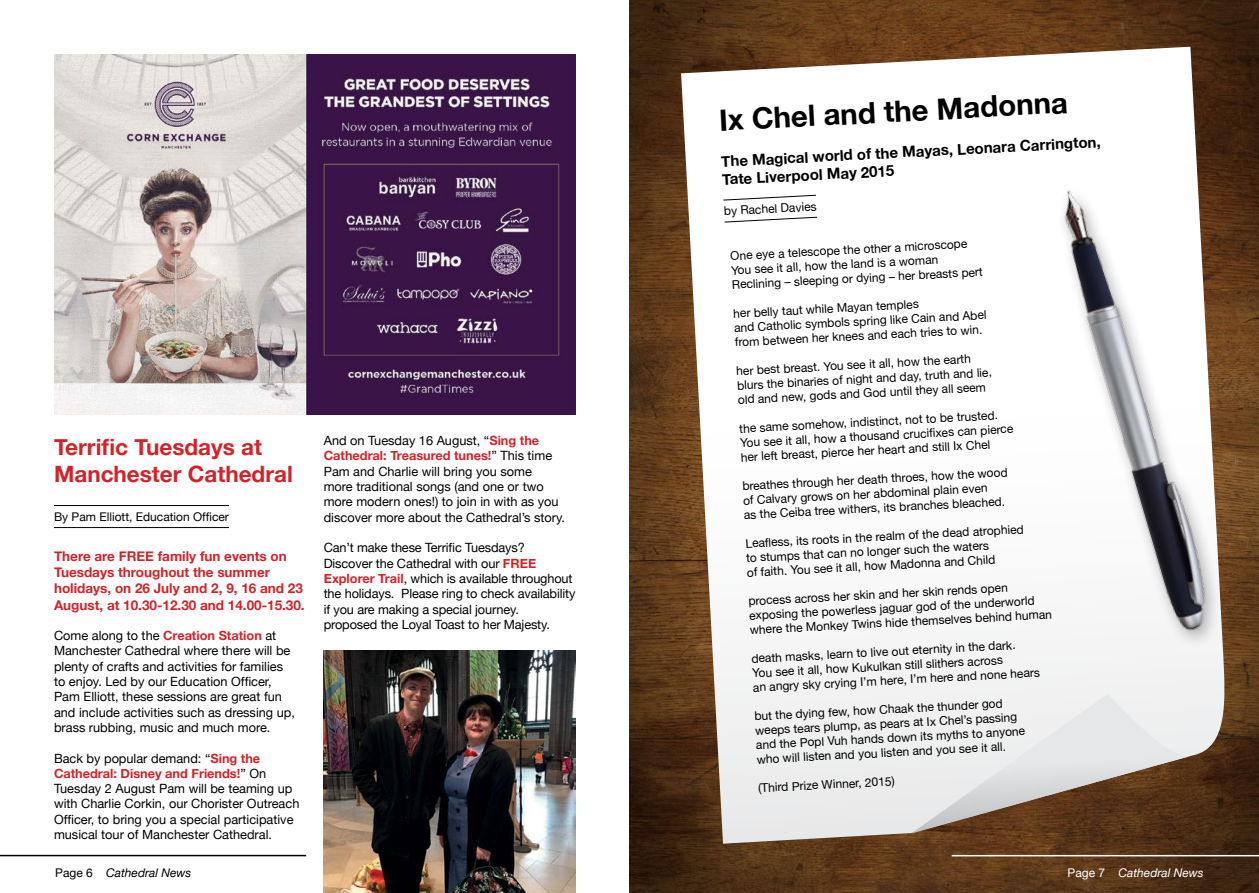
<style>
.page{position:relative;width:1259px;height:893px;background:#fff}
.page>*{position:absolute;margin:0;border:0;box-sizing:border-box;transform-origin:0 0}
.t1{font:700 29.4px "Helvetica Neue";color:#000}
.t2{font:700 22.5px/27px "Helvetica Neue";color:#d2232a}
.t3{font:700 15px/18px "Helvetica Neue";color:#000}
.t4{font:700 13.5px/16.2px "Helvetica Neue";color:#d2232a}
.t5{font:12.75px/15.3px "Helvetica Neue";color:#000}
.t6{font:12px/14.4px "Helvetica Neue";color:#000}
.t7{font:italic 12px "Helvetica Neue";color:#000}
.t8{font:italic 12px "Helvetica Neue";color:#fff}
.s1{font-weight:700;color:#d2232a}
.s2{font-style:normal}
</style>
<div class="page">
<svg style="left:629px;top:0;width:630px;height:893px;background:#553417"></svg>
<svg style="left:681px;top:47px;width:547px;height:797px"></svg>
<svg style="left:911px;top:694px;width:279px;height:140px"></svg>
<img style="left:1025px;top:175px;width:201px;height:472px">
<img style="left:323px;top:650px;width:252px;height:243px">
<svg style="left:722px;top:194px;width:95px;height:7px"></svg>
<svg style="left:724px;top:216px;width:94px;height:7px"></svg>
<img style="left:54px;top:54px;width:521px;height:360px">
<hr style="left:54px;top:505px;width:175px;height:1px;background:#000">
<hr style="left:54px;top:527px;width:175px;height:1px;background:#000">
<hr style="left:951px;top:855px;width:308px;height:1px;background:#fff">
<hr style="left:0;top:855px;width:306px;height:1px;background:#000">
<h1 class="t1" style="left:718px;top:97px;width:350px;rotate:-3deg">Ix Chel and the Madonna</h1>
<p class="t3" style="left:721px;top:153px;width:381px;rotate:-3deg">The Magical world of the Mayas, Leonara Carrington,<br>Tate Liverpool May 2015</p>
<h2 class="t2" style="left:54px;top:434px;width:240px">Terrific Tuesdays at<br>Manchester Cathedral</h2>
<p class="t6" style="left:54px;top:510px;width:176px">By Pam Elliott, Education Officer</p>
<p class="t4" style="left:54px;top:548px;width:252px">There are FREE family fun events on Tuesdays throughout the summer holidays, on 26 July and 2, 9, 16 and 23<br>August, at 10.30-12.30 and 14.00-15.30.</p>
<p class="t5" style="left:54px;top:629px;width:242px">Come along to the <span class="s1">Creation Station</span> at Manchester Cathedral where there will be plenty of crafts and activities for families to enjoy. Led by our Education Officer, Pam Elliott, these sessions are great fun and include activities such as dressing up, brass rubbing, music and much more.</p>
<p class="t5" style="left:54px;top:751px;width:247px">Back by popular demand: “<span class="s1">Sing the Cathedral: Disney and Friends!</span>” On Tuesday 2 August Pam will be teaming up with Charlie Corkin, our Chorister Outreach Officer, to bring you a special participative musical tour of Manchester Cathedral.</p>
<p class="t5" style="left:324px;top:434px;width:243px">And on Tuesday 16 August, “<span class="s1">Sing the Cathedral: Treasured tunes!</span>” This time Pam and Charlie will bring you some<br>more traditional songs (and one or two more modern ones!) to join in with as you discover more about the Cathedral’s story.</p>
<p class="t5" style="left:324px;top:541px;width:253px">Can’t make these Terrific Tuesdays?<br>Discover the Cathedral with our <span class="s1">FREE Explorer Trail</span>, which is available throughout the holidays. Please ring to check availability if you are making a special journey. proposed the Loyal Toast to her Majesty.</p>
<p class="t6" style="left:723px;top:205px;width:94px;rotate:-3deg">by Rachel Davies</p>
<p class="t6" style="left:730px;top:249px;width:253px;rotate:-3deg">One eye a telescope the other a microscope<br>You see it all, how the land is a woman<br>Reclining – sleeping or dying – her breasts pert</p>
<p class="t6" style="left:733px;top:307px;width:254px;rotate:-3deg">her belly taut while Mayan temples<br>and Catholic symbols spring like Cain and Abel from between her knees and each tries to win.</p>
<p class="t6" style="left:736px;top:364px;width:256px;rotate:-3deg">her best breast. You see it all, how the earth blurs the binaries of night and day, truth and lie, old and new, gods and God until they all seem</p>
<p class="t6" style="left:739px;top:422px;width:275px;rotate:-3deg">the same somehow, indistinct, not to be trusted.<br>You see it all, how a thousand crucifi xes can pierce her left breast, pierce her heart and still Ix Chel</p>
<p class="t6" style="left:742px;top:479px;width:267px;rotate:-3deg">breathes through her death throes, how the wood of Calvary grows on her abdominal plain even<br>as the Ceiba tree withers, its branches bleached.</p>
<p class="t6" style="left:745px;top:537px;width:280px;rotate:-3deg">Leafl ess, its roots in the realm of the dead atrophied to stumps that can no longer such the waters<br>of faith. You see it all, how Madonna and Child</p>
<p class="t6" style="left:748px;top:595px;width:304px;rotate:-3deg">process across her skin and her skin rends open exposing the powerless jaguar god of the underworld where the Monkey Twins hide themselves behind human</p>
<p class="t6" style="left:751px;top:652px;width:289px;rotate:-3deg">death masks, learn to live out eternity in the dark.<br>You see it all, how Kukulkan still slithers across<br>an angry sky crying I’m here, I’m here and none hears</p>
<p class="t6" style="left:754px;top:710px;width:271px;rotate:-3deg">but the dying few, how Chaak the thunder god weeps tears plump, as pears at Ix Chel’s passing and the Popl Vuh hands down its myths to anyone who will listen and you listen and you see it all.</p>
<p class="t6" style="left:758px;top:781px;width:138px;rotate:-3deg">(Third Prize Winner, 2015)</p>
<p class="t7" style="left:55px;top:864px;width:138px"><span class="s2">Page 6</span> Cathedral News</p>
<p class="t8" style="left:1067px;top:864px;width:138px"><span class="s2">Page 7</span> Cathedral News</p>
</div>
